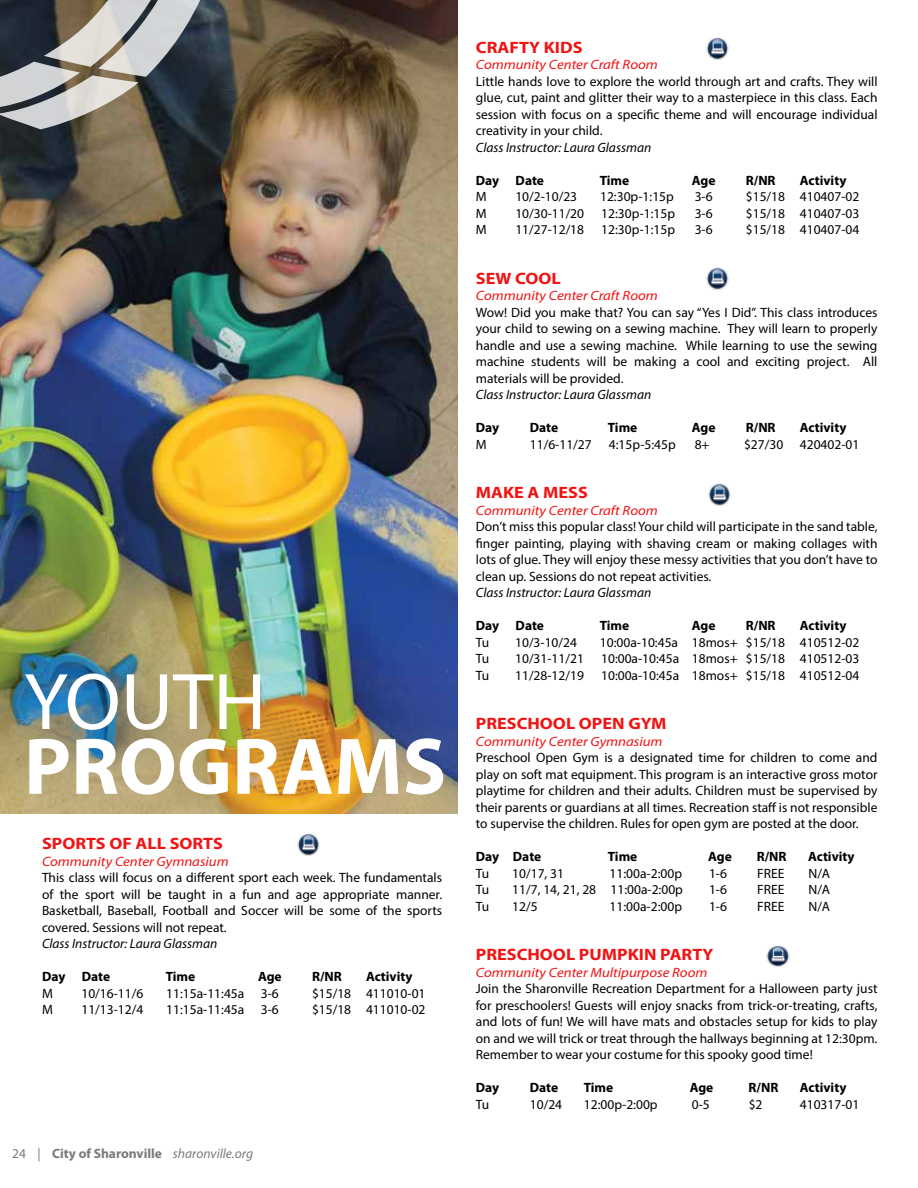
<style>
.page{position:relative;width:918px;height:1188px;background:#fff}
.page>*{position:absolute;margin:0;border:0;box-sizing:border-box;transform-origin:0 0}
.t1{font:700 81px "Myriad Pro";color:#fff}
.t2{font:81px "Myriad Pro";color:#fff}
.t3{font:700 16.5px "Myriad Pro";color:#f21313;scale:1.1 1}
.t4{font:13.5px/16.5px "Myriad Pro";color:#000;text-align:justify}
.t5{font:700 13.5px "Myriad Pro";color:#000}
.t6{font:italic 13.5px "Myriad Pro";color:#f21313;scale:1.1 1}
.t7{font:italic 13.5px "Myriad Pro";color:#000}
.t8{font:700 13.5px "Myriad Pro";color:#787a7c}
.s1{font-weight:400}
.s2{font-weight:400;font-style:italic}
</style>
<div class="page">
<img style="left:708px;top:484px;width:23px;height:21px">
<img style="left:706px;top:268px;width:23px;height:21px">
<img style="left:297px;top:834px;width:22px;height:21px">
<img style="left:707px;top:38px;width:22px;height:21px">
<img style="left:0;top:0;width:458px;height:813px">
<img style="left:767px;top:945px;width:22px;height:22px">
<svg style="left:0;top:0;width:204px;height:129px;background:#818281"></svg>
<h1 class="t2" style="left:24px;top:652px;width:244px">YOUTH</h1>
<h1 class="t1" style="left:24px;top:714px;width:424px">PROGRAMS</h1>
<p class="t3" style="left:42px;top:833px;width:166px">SPORTS OF ALL SORTS</p>
<p class="t6" style="left:42px;top:853px;width:171px">Community Center Gymnasium</p>
<p class="t4" style="left:42px;top:869px;width:402px">This class will focus on a different sport each week. The fundamentals of the sport will be taught in a fun and age appropriate manner.<br>Basketball, Baseball, Football and Soccer will be some of the sports covered. Sessions will not repeat.</p>
<p class="t7" style="left:42px;top:935px;width:177px">Class Instructor: Laura Glassman</p>
<p class="t5" style="left:42px;top:968px;width:70px">Day Date</p>
<p class="t5" style="left:166px;top:968px;width:31px">Time</p>
<p class="t5" style="left:258px;top:968px;width:25px">Age</p>
<p class="t5" style="left:312px;top:968px;width:31px">R/NR</p>
<p class="t5" style="left:366px;top:968px;width:48px">Activity</p>
<p class="t4" style="left:42px;top:985px;width:12px">M</p>
<p class="t4" style="left:81px;top:985px;width:63px">10/16-11/6</p>
<p class="t4" style="left:166px;top:985px;width:114px">11:15a-11:45a 3-6</p>
<p class="t4" style="left:312px;top:985px;width:115px">$15/18 411010-01</p>
<p class="t4" style="left:42px;top:1001px;width:12px">M</p>
<p class="t4" style="left:81px;top:1001px;width:63px">11/13-12/4</p>
<p class="t4" style="left:166px;top:1001px;width:114px">11:15a-11:45a 3-6</p>
<p class="t4" style="left:312px;top:1001px;width:115px">$15/18 411010-02</p>
<p class="t8" style="left:12px;top:1144px;width:242px"><span class="s1">24 |</span> City of Sharonville <span class="s2">sharonville.org</span></p>
<p class="t3" style="left:476px;top:37px;width:98px">CRAFTY KIDS</p>
<p class="t6" style="left:476px;top:57px;width:167px">Community Center Craft Room</p>
<p class="t4" style="left:476px;top:73px;width:403px">Little hands love to explore the world through art and crafts. They will glue, cut, paint and glitter their way to a masterpiece in this class. Each session with focus on a specific theme and will encourage individual creativity in your child.</p>
<p class="t7" style="left:476px;top:139px;width:177px">Class Instructor: Laura Glassman</p>
<p class="t5" style="left:476px;top:172px;width:70px">Day Date</p>
<p class="t5" style="left:600px;top:172px;width:31px">Time</p>
<p class="t5" style="left:692px;top:172px;width:25px">Age</p>
<p class="t5" style="left:746px;top:172px;width:31px">R/NR</p>
<p class="t5" style="left:800px;top:172px;width:48px">Activity</p>
<p class="t4" style="left:476px;top:188px;width:12px">M</p>
<p class="t4" style="left:515px;top:188px;width:63px">10/2-10/23</p>
<p class="t4" style="left:600px;top:188px;width:75px">12:30p-1:15p</p>
<p class="t4" style="left:695px;top:188px;width:19px">3-6</p>
<p class="t4" style="left:746px;top:188px;width:115px">$15/18 410407-02</p>
<p class="t4" style="left:476px;top:205px;width:12px">M</p>
<p class="t4" style="left:515px;top:205px;width:70px">10/30-11/20</p>
<p class="t4" style="left:601px;top:205px;width:75px">12:30p-1:15p</p>
<p class="t4" style="left:695px;top:205px;width:19px">3-6</p>
<p class="t4" style="left:746px;top:205px;width:115px">$15/18 410407-03</p>
<p class="t4" style="left:476px;top:221px;width:12px">M</p>
<p class="t4" style="left:515px;top:221px;width:70px">11/27-12/18</p>
<p class="t4" style="left:601px;top:221px;width:75px">12:30p-1:15p</p>
<p class="t4" style="left:695px;top:221px;width:19px">3-6</p>
<p class="t4" style="left:746px;top:221px;width:115px">$15/18 410407-04</p>
<p class="t3" style="left:476px;top:268px;width:79px">SEW COOL</p>
<p class="t6" style="left:476px;top:288px;width:167px">Community Center Craft Room</p>
<p class="t4" style="left:476px;top:304px;width:403px">Wow! Did you make that? You can say “Yes I Did”. This class introduces your child to sewing on a sewing machine. They will learn to properly handle and use a sewing machine. While learning to use the sewing machine students will be making a cool and exciting project. All materials will be provided.</p>
<p class="t7" style="left:476px;top:386px;width:177px">Class Instructor: Laura Glassman</p>
<p class="t5" style="left:476px;top:419px;width:25px">Day</p>
<p class="t5" style="left:530px;top:419px;width:30px">Date</p>
<p class="t5" style="left:608px;top:419px;width:31px">Time</p>
<p class="t5" style="left:692px;top:419px;width:25px">Age</p>
<p class="t5" style="left:746px;top:419px;width:31px">R/NR</p>
<p class="t5" style="left:800px;top:419px;width:48px">Activity</p>
<p class="t4" style="left:476px;top:436px;width:12px">M</p>
<p class="t4" style="left:530px;top:436px;width:63px">11/6-11/27</p>
<p class="t4" style="left:609px;top:436px;width:68px">4:15p-5:45p</p>
<p class="t4" style="left:695px;top:436px;width:16px">8+</p>
<p class="t4" style="left:744px;top:436px;width:117px">$27/30 420402-01</p>
<p class="t3" style="left:476px;top:482px;width:103px">MAKE A MESS</p>
<p class="t6" style="left:476px;top:502px;width:167px">Community Center Craft Room</p>
<p class="t4" style="left:476px;top:518px;width:403px">Don’t miss this popular class! Your child will participate in the sand table, finger painting, playing with shaving cream or making collages with lots of glue. They will enjoy these messy activities that you don’t have to clean up. Sessions do not repeat activities.</p>
<p class="t7" style="left:476px;top:584px;width:177px">Class Instructor: Laura Glassman</p>
<p class="t5" style="left:476px;top:617px;width:70px">Day Date</p>
<p class="t5" style="left:600px;top:617px;width:31px">Time</p>
<p class="t5" style="left:692px;top:617px;width:25px">Age</p>
<p class="t5" style="left:746px;top:617px;width:31px">R/NR</p>
<p class="t5" style="left:800px;top:617px;width:48px">Activity</p>
<p class="t4" style="left:476px;top:634px;width:15px">Tu</p>
<p class="t4" style="left:515px;top:634px;width:63px">10/3-10/24</p>
<p class="t4" style="left:600px;top:634px;width:261px">10:00a-10:45a 18mos+ $15/18 410512-02</p>
<p class="t4" style="left:476px;top:650px;width:15px">Tu</p>
<p class="t4" style="left:515px;top:650px;width:70px">10/31-11/21</p>
<p class="t4" style="left:601px;top:650px;width:260px">10:00a-10:45a 18mos+ $15/18 410512-03</p>
<p class="t4" style="left:476px;top:667px;width:15px">Tu</p>
<p class="t4" style="left:515px;top:667px;width:70px">11/28-12/19</p>
<p class="t4" style="left:601px;top:667px;width:260px">10:00a-10:45a 18mos+ $15/18 410512-04</p>
<p class="t3" style="left:476px;top:713px;width:175px">PRESCHOOL OPEN GYM</p>
<p class="t6" style="left:476px;top:733px;width:171px">Community Center Gymnasium</p>
<p class="t4" style="left:476px;top:749px;width:403px">Preschool Open Gym is a designated time for children to come and play on soft mat equipment. This program is an interactive gross motor playtime for children and their adults. Children must be supervised by their parents or guardians at all times. Recreation staff is not responsible to supervise the children. Rules for open gym are posted at the door.</p>
<p class="t5" style="left:476px;top:848px;width:67px">Day Date</p>
<p class="t5" style="left:608px;top:848px;width:31px">Time</p>
<p class="t5" style="left:708px;top:848px;width:25px">Age</p>
<p class="t5" style="left:757px;top:848px;width:31px">R/NR</p>
<p class="t5" style="left:808px;top:848px;width:48px">Activity</p>
<p class="t4" style="left:476px;top:865px;width:15px">Tu</p>
<p class="t4" style="left:512px;top:865px;width:53px">10/17, 31</p>
<p class="t4" style="left:610px;top:865px;width:74px">11:00a-2:00p</p>
<p class="t4" style="left:709px;top:865px;width:19px">1-6</p>
<p class="t4" style="left:757px;top:865px;width:29px">FREE</p>
<p class="t4" style="left:808px;top:865px;width:23px">N/A</p>
<p class="t4" style="left:476px;top:881px;width:15px">Tu</p>
<p class="t4" style="left:512px;top:881px;width:172px">11/7, 14, 21, 28 11:00a-2:00p</p>
<p class="t4" style="left:709px;top:881px;width:19px">1-6</p>
<p class="t4" style="left:757px;top:881px;width:29px">FREE</p>
<p class="t4" style="left:808px;top:881px;width:23px">N/A</p>
<p class="t4" style="left:476px;top:898px;width:15px">Tu</p>
<p class="t4" style="left:512px;top:898px;width:27px">12/5</p>
<p class="t4" style="left:610px;top:898px;width:74px">11:00a-2:00p</p>
<p class="t4" style="left:709px;top:898px;width:19px">1-6</p>
<p class="t4" style="left:757px;top:898px;width:29px">FREE</p>
<p class="t4" style="left:808px;top:898px;width:23px">N/A</p>
<p class="t3" style="left:476px;top:944px;width:217px">PRESCHOOL PUMPKIN PARTY</p>
<p class="t6" style="left:476px;top:964px;width:212px">Community Center Multipurpose Room</p>
<p class="t4" style="left:476px;top:980px;width:403px">Join the Sharonville Recreation Department for a Halloween party just for preschoolers! Guests will enjoy snacks from trick-or-treating, crafts, and lots of fun! We will have mats and obstacles setup for kids to play on and we will trick or treat through the hallways beginning at 12:30pm.<br>Remember to wear your costume for this spooky good time!</p>
<p class="t5" style="left:476px;top:1079px;width:25px">Day</p>
<p class="t5" style="left:530px;top:1079px;width:30px">Date</p>
<p class="t5" style="left:584px;top:1079px;width:31px">Time</p>
<p class="t5" style="left:690px;top:1079px;width:25px">Age</p>
<p class="t5" style="left:749px;top:1079px;width:31px">R/NR</p>
<p class="t5" style="left:800px;top:1079px;width:48px">Activity</p>
<p class="t4" style="left:476px;top:1096px;width:15px">Tu</p>
<p class="t4" style="left:530px;top:1096px;width:34px">10/24</p>
<p class="t4" style="left:584px;top:1096px;width:75px">12:00p-2:00p</p>
<p class="t4" style="left:692px;top:1096px;width:19px">0-5</p>
<p class="t4" style="left:749px;top:1096px;width:15px">$2</p>
<p class="t4" style="left:800px;top:1096px;width:61px">410317-01</p>
</div>
